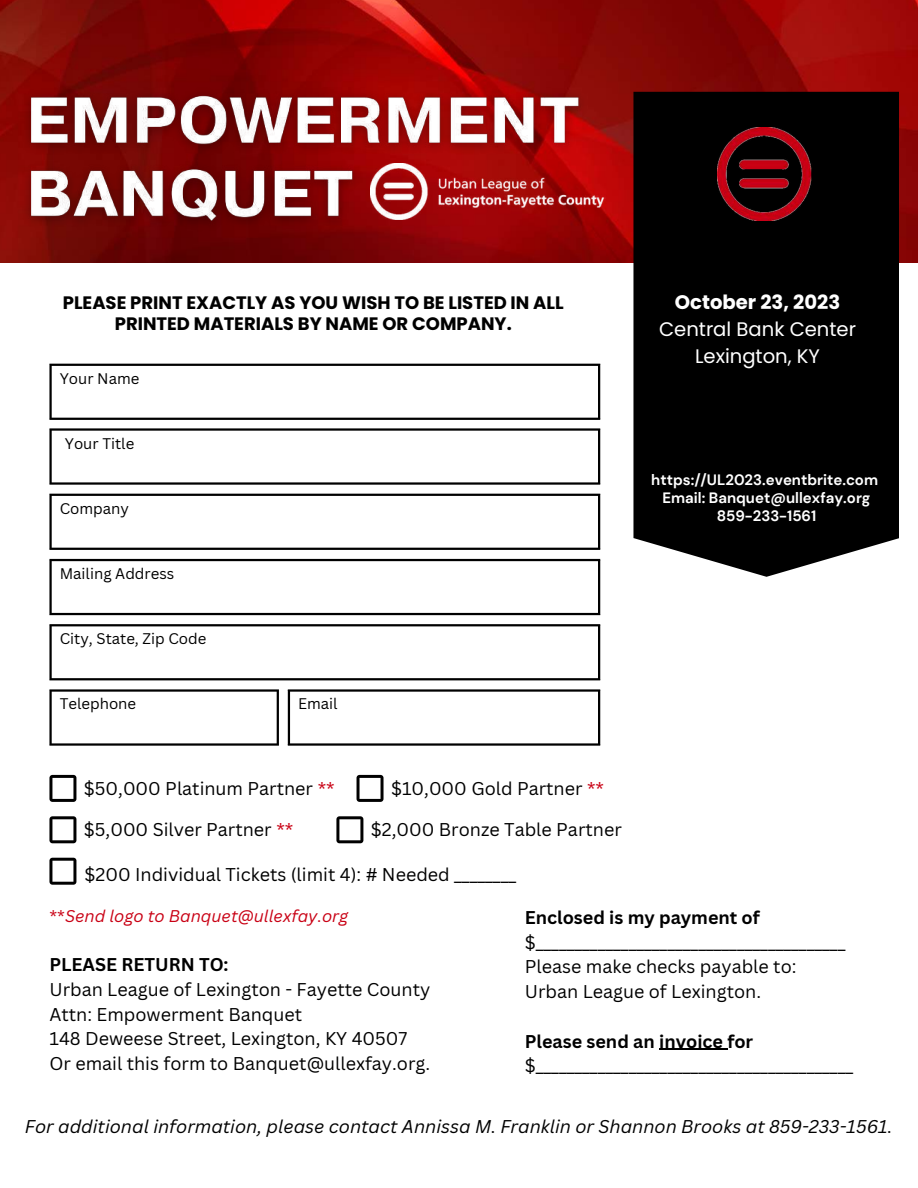
<style>
.page{position:relative;width:918px;height:1188px;background:#fff}
.page>*{position:absolute;margin:0;border:0;box-sizing:border-box;transform-origin:0 0}
.t1{font:19.65px/27px "Poppins";color:#fff;text-align:center}
.t2{font:700 19.65px "Poppins";color:#fff}
.t3{font:18px/24.8px "Canva Sans";color:#000}
.t4{font:italic 18px "Canva Sans";color:#000}
.t5{font:700 18px/21.3px "Poppins";color:#000;text-align:center}
.t6{font:700 18px "Canva Sans";color:#000}
.t7{font:italic 16.5px "Canva Sans";color:#c90014}
.t8{font:15px "Canva Sans";color:#000}
.t9{font:700 15px/18px "DM Sans";color:#fff;text-align:center}
.s1{color:#c90014}
.s2{font-style:normal}
</style>
<div class="page">
<img style="left:0;top:0;width:918px;height:263px">
<img style="left:11px;top:63px;width:584px;height:198px">
<img style="left:370px;top:163px;width:236px;height:57px">
<div style="left:633px;top:92px;width:266px;height:485px;background:#000"></div>
<img style="left:717px;top:127px;width:98px;height:94px">
<hr style="left:49px;top:366px;width:3px;height:52px;background:#000">
<hr style="left:598px;top:366px;width:2px;height:52px;background:#000">
<hr style="left:49px;top:364px;width:551px;height:2px;background:#000">
<hr style="left:49px;top:418px;width:551px;height:2px;background:#000">
<hr style="left:49px;top:496px;width:3px;height:52px;background:#000">
<hr style="left:598px;top:496px;width:2px;height:52px;background:#000">
<hr style="left:49px;top:494px;width:551px;height:2px;background:#000">
<hr style="left:49px;top:548px;width:551px;height:2px;background:#000">
<hr style="left:49px;top:431px;width:3px;height:51px;background:#000">
<hr style="left:598px;top:431px;width:2px;height:51px;background:#000">
<hr style="left:49px;top:428px;width:551px;height:3px;background:#000">
<hr style="left:49px;top:482px;width:551px;height:3px;background:#000">
<hr style="left:49px;top:561px;width:3px;height:52px;background:#000">
<hr style="left:598px;top:561px;width:2px;height:52px;background:#000">
<hr style="left:49px;top:559px;width:551px;height:2px;background:#000">
<hr style="left:49px;top:613px;width:551px;height:2px;background:#000">
<hr style="left:49px;top:626px;width:3px;height:52px;background:#000">
<hr style="left:598px;top:626px;width:2px;height:52px;background:#000">
<hr style="left:49px;top:624px;width:551px;height:2px;background:#000">
<hr style="left:49px;top:678px;width:551px;height:2px;background:#000">
<hr style="left:49px;top:692px;width:3px;height:51px;background:#000">
<hr style="left:277px;top:692px;width:2px;height:51px;background:#000">
<hr style="left:49px;top:689px;width:230px;height:3px;background:#000">
<hr style="left:49px;top:743px;width:230px;height:3px;background:#000">
<hr style="left:288px;top:692px;width:2px;height:51px;background:#000">
<hr style="left:598px;top:692px;width:2px;height:51px;background:#000">
<hr style="left:288px;top:689px;width:312px;height:3px;background:#000">
<hr style="left:288px;top:743px;width:312px;height:3px;background:#000">
<svg style="left:49px;top:775px;width:27px;height:27px"></svg>
<svg style="left:357px;top:775px;width:27px;height:27px"></svg>
<svg style="left:49px;top:816px;width:27px;height:27px"></svg>
<svg style="left:336px;top:816px;width:27px;height:27px"></svg>
<svg style="left:49px;top:858px;width:27px;height:27px"></svg>
<hr style="left:659px;top:1049px;width:68px;height:1px;background:#000">
<p class="t5" style="left:63px;top:292px;width:502px">PLEASE PRINT EXACTLY AS YOU WISH TO BE LISTED IN ALL<br>PRINTED MATERIALS BY NAME OR COMPANY.</p>
<p class="t8" style="left:60px;top:368px;width:81px">Your Name</p>
<p class="t8" style="left:65px;top:433px;width:71px">Your Title</p>
<p class="t8" style="left:60px;top:498px;width:71px">Company</p>
<p class="t8" style="left:60px;top:563px;width:116px">Mailing Address</p>
<p class="t8" style="left:60px;top:628px;width:148px">City, State, Zip Code</p>
<p class="t8" style="left:60px;top:693px;width:78px">Telephone</p>
<p class="t8" style="left:298px;top:693px;width:41px">Email</p>
<p class="t3" style="left:84px;top:776px;width:252px">$50,000 Platinum Partner <span class="s1">**</span></p>
<p class="t3" style="left:391px;top:776px;width:215px">$10,000 Gold Partner <span class="s1">**</span></p>
<p class="t3" style="left:84px;top:817px;width:211px">$5,000 Silver Partner <span class="s1">**</span></p>
<p class="t3" style="left:371px;top:817px;width:252px">$2,000 Bronze Table Partner</p>
<p class="t3" style="left:85px;top:862px;width:433px">$200 Individual Tickets (limit 4): # Needed ________</p>
<p class="t2" style="left:675px;top:288px;width:167px">October 23, 2023</p>
<p class="t1" style="left:659px;top:315px;width:198px">Central Bank Center<br>Lexington, KY</p>
<p class="t9" style="left:651px;top:471px;width:228px">https://UL2023.eventbrite.com<br>Email: Banquet@ullexfay.org<br>859-233-1561</p>
<p class="t7" style="left:49px;top:904px;width:300px"><span class="s2">**</span>Send logo to Banquet@ullexfay.org</p>
<p class="t6" style="left:49px;top:952px;width:181px">PLEASE RETURN TO:</p>
<p class="t3" style="left:49px;top:977px;width:382px">Urban League of Lexington - Fayette County Attn: Empowerment Banquet<br>148 Deweese Street, Lexington, KY 40507<br>Or email this form to Banquet@ullexfay.org.</p>
<p class="t6" style="left:525px;top:905px;width:237px">Enclosed is my payment of</p>
<p class="t3" style="left:525px;top:929px;width:322px">$________________________________________<br>Please make checks payable to:<br>Urban League of Lexington.</p>
<p class="t6" style="left:525px;top:1028px;width:230px">Please send an invoice for</p>
<p class="t3" style="left:525px;top:1053px;width:330px">$_________________________________________</p>
<p class="t4" style="left:25px;top:1114px;width:869px">For additional information, please contact Annissa M. Franklin or Shannon Brooks at 859-233-1561.</p>
</div>
